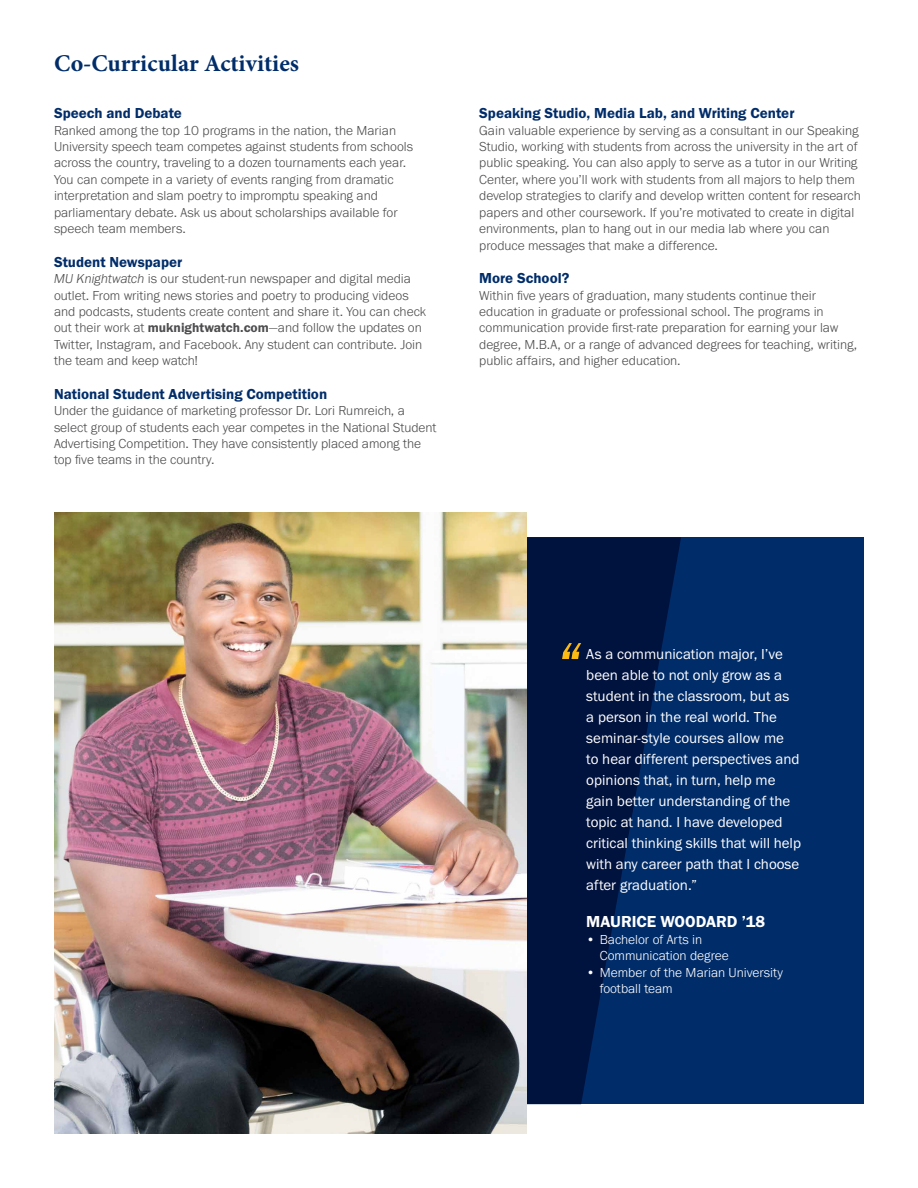
<style>
.page{position:relative;width:918px;height:1188px;background:#fff}
.page>*{position:absolute;margin:0;border:0;box-sizing:border-box;transform-origin:0 0}
.t1{font:700 24px "Minion Pro";color:#002d6a}
.t2{font:16.5px "Franklin Gothic URW Dem";color:#fff}
.t3{font:15px/21px "Franklin Gothic URW Boo";color:#fff}
.t4{font:15px "Franklin Gothic URW Dem";color:#002d6a}
.t5{font:300 13.5px/16.5px "Franklin Gothic URW";color:#4d4d4f}
.t6{font:300 13.5px/16.5px "Franklin Gothic URW";color:#fff}
.s1{font-style:italic}
.s2{font-family:"Franklin Gothic URW Dem";font-weight:400}
</style>
<div class="page">
<div style="left:479px;top:537px;width:385px;height:567px;background:#002d6a"></div>
<svg style="left:526px;top:537px;width:155px;height:567px;fill:#00123e"></svg>
<img style="left:54px;top:512px;width:472px;height:621px">
<svg style="left:562px;top:643px;width:19px;height:16px"></svg>
<h1 class="t1" style="left:54px;top:47px;width:247px">Co-Curricular Activities</h1>
<p class="t4" style="left:54px;top:104px;width:129px">Speech and Debate</p>
<p class="t5" style="left:54px;top:121px;width:361px">Ranked among the top 10 programs in the nation, the Marian University speech team competes against students from schools across the country, traveling to a dozen tournaments each year.<br>You can compete in a variety of events ranging from dramatic interpretation and slam poetry to impromptu speaking and parliamentary debate. Ask us about scholarships available for speech team members.</p>
<p class="t4" style="left:54px;top:252px;width:130px">Student Newspaper</p>
<p class="t5" style="left:54px;top:270px;width:374px"><span class="s1">MU Knightwatch</span> is our student-run newspaper and digital media outlet. From writing news stories and poetry to producing videos and podcasts, students create content and share it. You can check out their work at <span class="s2">muknightwatch.com</span>—and follow the updates on Twitter, Instagram, and Facebook. Any student can contribute. Join the team and keep watch!</p>
<p class="t4" style="left:54px;top:384px;width:275px">National Student Advertising Competition</p>
<p class="t5" style="left:54px;top:402px;width:384px">Under the guidance of marketing professor Dr. Lori Rumreich, a select group of students each year competes in the National Student Advertising Competition. They have consistently placed among the top five teams in the country.</p>
<p class="t4" style="left:479px;top:104px;width:317px">Speaking Studio, Media Lab, and Writing Center</p>
<p class="t5" style="left:479px;top:121px;width:383px">Gain valuable experience by serving as a consultant in our Speaking Studio, working with students from across the university in the art of public speaking. You can also apply to serve as a tutor in our Writing Center, where you’ll work with students from all majors to help them develop strategies to clarify and develop written content for research papers and other coursework. If you’re motivated to create in digital environments, plan to hang out in our media lab where you can produce messages that make a difference.</p>
<p class="t4" style="left:479px;top:269px;width:92px">More School?</p>
<p class="t5" style="left:479px;top:286px;width:379px">Within five years of graduation, many students continue their education in graduate or professional school. The programs in communication provide first-rate preparation for earning your law degree, M.B.A, or a range of advanced degrees for teaching, writing, public affairs, and higher education.</p>
<p class="t3" style="left:586px;top:643px;width:216px">As a communication major, I’ve been able to not only grow as a student in the classroom, but as<br>a person in the real world. The seminar-style courses allow me<br>to hear different perspectives and opinions that, in turn, help me gain better understanding of the topic at hand. I have developed critical thinking skills that will help with any career path that I choose after graduation.”</p>
<p class="t2" style="left:586px;top:911px;width:180px">MAURICE WOODARD ’18</p>
<p class="t6" style="left:600px;top:931px;width:130px;text-indent:-14px">• Bachelor of Arts in<br>Communication degree</p>
<p class="t6" style="left:600px;top:964px;width:185px;text-indent:-14px">• Member of the Marian University football team</p>
</div>
